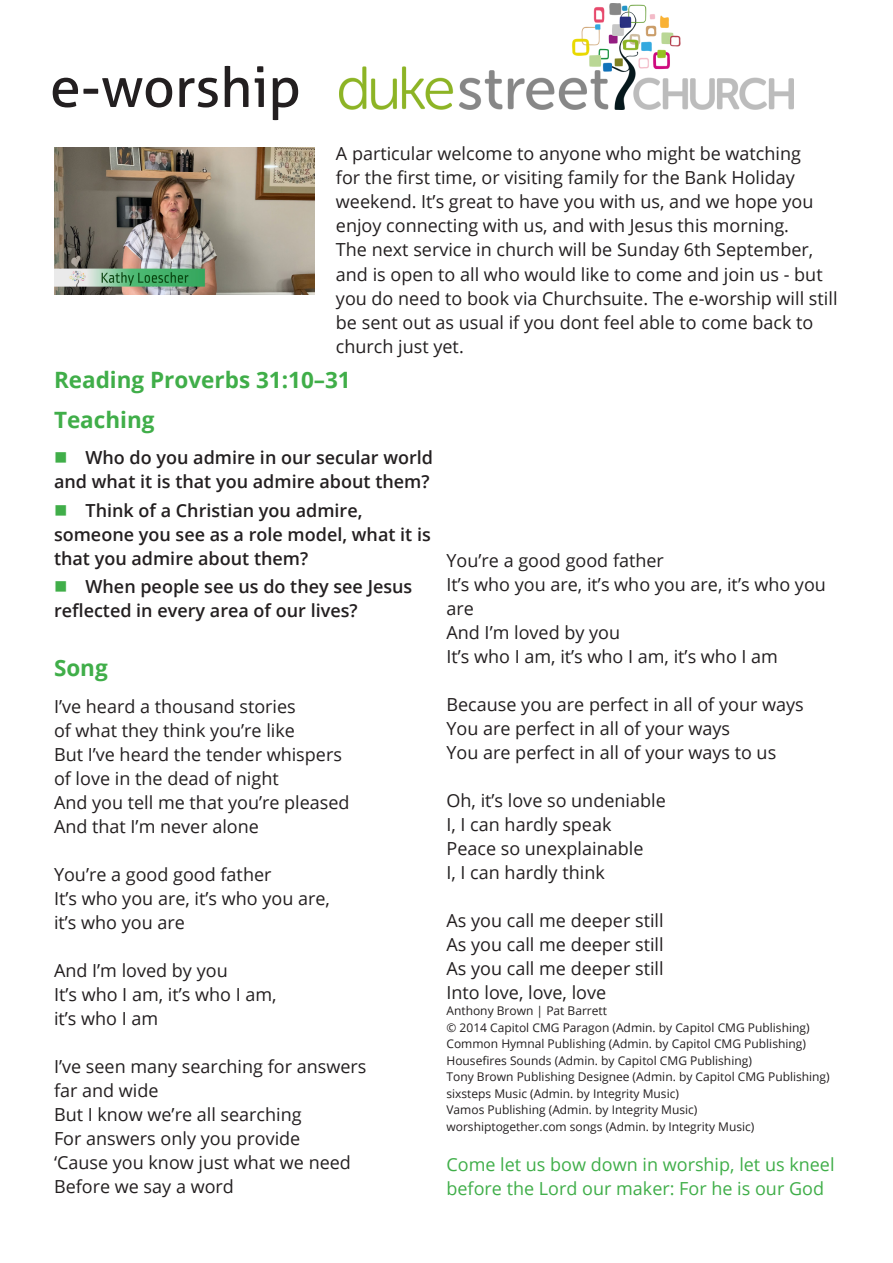
<style>
.page{position:relative;width:893px;height:1263px;background:#fff}
.page>*{position:absolute;margin:0;border:0;box-sizing:border-box;transform-origin:0 0}
.t1{font:55.5px "Aller";color:#231f20}
.Section{font:700 22.5px "Open Sans";color:#40ae49}
.t2{font:18px/24px "Open Sans";color:#231f20}
.t3{font:600 18px/24px "Open Sans";color:#231f20}
.copyright{font:18px/24px "Open Sans";color:#40ae49}
.copyright-2{font:12px "Open Sans";color:#231f20}
</style>
<div class="page">
<img style="left:340px;top:4px;width:453px;height:105px">
<img style="left:54px;top:148px;width:261px;height:146px">
<h1 class="t1" style="left:50px;top:53px;width:253px">e-worship</h1>
<p class="t2" style="left:336px;top:141px;width:479px">A particular welcome to anyone who might be watching for the first time, or visiting family for the Bank Holiday weekend. It’s great to have you with us, and we hope you enjoy connecting with us, and with Jesus this morning.</p>
<p class="t2" style="left:336px;top:237px;width:503px">The next service in church will be Sunday 6th September, and is open to all who would like to come and join us - but you do need to book via Churchsuite. The e-worship will still be sent out as usual if you dont feel able to come back to church just yet.</p>
<p class="Section" style="left:54px;top:364px;width:298px">Reading Proverbs 31:10–31</p>
<p class="Section" style="left:54px;top:404px;width:102px">Teaching</p>
<p class="t3" style="left:54px;top:445px;width:381px;text-align:right">Who do you admire in our secular world and what it is that you admire about them?</p>
<p class="t3" style="left:54px;top:498px;width:378px;text-indent:32px">Think of a Christian you admire, someone you see as a role model, what it is that you admire about them?</p>
<p class="t3" style="left:54px;top:574px;width:360px;text-indent:32px">When people see us do they see Jesus reflected in every area of our lives?</p>
<p class="Section" style="left:54px;top:652px;width:55px">Song</p>
<p class="t2" style="left:54px;top:694px;width:243px">I’ve heard a thousand stories</p>
<p class="t2" style="left:54px;top:718px;width:242px">of what they think you’re like</p>
<p class="t2" style="left:54px;top:742px;width:289px">But I’ve heard the tender whispers</p>
<p class="t2" style="left:54px;top:766px;width:226px">of love in the dead of night</p>
<p class="t2" style="left:54px;top:790px;width:297px">And you tell me that you’re pleased</p>
<p class="t2" style="left:54px;top:814px;width:206px">And that I’m never alone</p>
<p class="t2" style="left:54px;top:862px;width:219px">You’re a good good father</p>
<p class="t2" style="left:54px;top:886px;width:277px">It’s who you are, it’s who you are,</p>
<p class="t2" style="left:54px;top:910px;width:132px">it’s who you are</p>
<p class="t2" style="left:54px;top:958px;width:175px">And I’m loved by you</p>
<p class="t2" style="left:54px;top:982px;width:224px">It’s who I am, it’s who I am,</p>
<p class="t2" style="left:54px;top:1006px;width:106px">it’s who I am</p>
<p class="t2" style="left:54px;top:1054px;width:314px">I’ve seen many searching for answers</p>
<p class="t2" style="left:54px;top:1078px;width:106px">far and wide</p>
<p class="t2" style="left:54px;top:1102px;width:249px">But I know we’re all searching</p>
<p class="t2" style="left:54px;top:1126px;width:248px">For answers only you provide</p>
<p class="t2" style="left:54px;top:1150px;width:298px">‘Cause you know just what we need</p>
<p class="t2" style="left:54px;top:1174px;width:181px">Before we say a word</p>
<p class="t2" style="left:446px;top:548px;width:219px">You’re a good good father</p>
<p class="t2" style="left:446px;top:572px;width:381px">It’s who you are, it’s who you are, it’s who you are</p>
<p class="t2" style="left:446px;top:620px;width:175px">And I’m loved by you</p>
<p class="t2" style="left:446px;top:644px;width:333px">It’s who I am, it’s who I am, it’s who I am</p>
<p class="t2" style="left:446px;top:692px;width:359px">Because you are perfect in all of your ways</p>
<p class="t2" style="left:446px;top:716px;width:285px">You are perfect in all of your ways</p>
<p class="t2" style="left:446px;top:740px;width:331px">You are perfect in all of your ways to us</p>
<p class="t2" style="left:446px;top:788px;width:221px">Oh, it’s love so undeniable</p>
<p class="t2" style="left:446px;top:812px;width:167px">I, I can hardly speak</p>
<p class="t2" style="left:446px;top:836px;width:198px">Peace so unexplainable</p>
<p class="t2" style="left:446px;top:860px;width:160px">I, I can hardly think</p>
<p class="t2" style="left:446px;top:908px;width:219px">As you call me deeper still</p>
<p class="t2" style="left:446px;top:932px;width:219px">As you call me deeper still</p>
<p class="t2" style="left:446px;top:956px;width:219px">As you call me deeper still</p>
<p class="t2" style="left:446px;top:980px;width:161px">Into love, love, love</p>
<p class="copyright-2" style="left:446px;top:1002px;width:162px">Anthony Brown | Pat Barrett</p>
<p class="copyright-2" style="left:446px;top:1019px;width:365px">© 2014 Capitol CMG Paragon (Admin. by Capitol CMG Publishing)</p>
<p class="copyright-2" style="left:446px;top:1035px;width:361px">Common Hymnal Publishing (Admin. by Capitol CMG Publishing)</p>
<p class="copyright-2" style="left:446px;top:1052px;width:307px">Housefires Sounds (Admin. by Capitol CMG Publishing)</p>
<p class="copyright-2" style="left:446px;top:1068px;width:385px">Tony Brown Publishing Designee (Admin. by Capitol CMG Publishing)</p>
<p class="copyright-2" style="left:446px;top:1085px;width:234px">sixsteps Music (Admin. by Integrity Music)</p>
<p class="copyright-2" style="left:446px;top:1101px;width:253px">Vamos Publishing (Admin. by Integrity Music)</p>
<p class="copyright-2" style="left:446px;top:1118px;width:309px">worshiptogether.com songs (Admin. by Integrity Music)</p>
<p class="copyright" style="left:446px;top:1152px;width:390px">Come let us bow down in worship, let us kneel before the Lord our maker: For he is our God</p>
</div>
